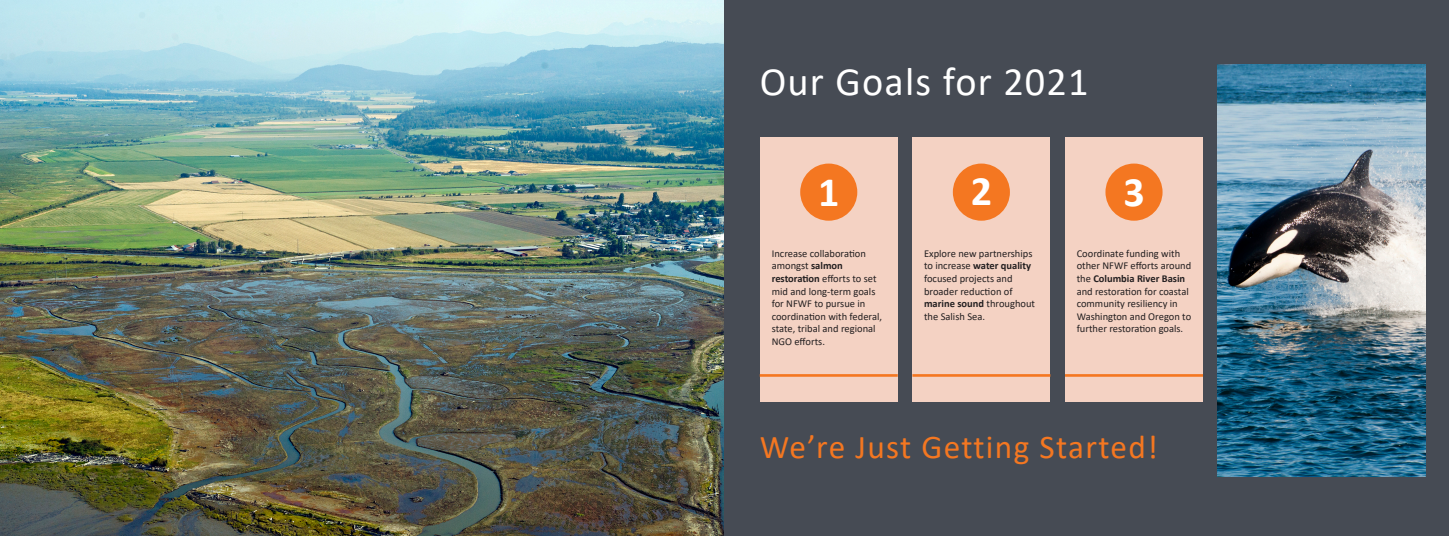
<style>
.page{position:relative;width:1449px;height:536px;background:#fff}
.page>*{position:absolute;margin:0;border:0;box-sizing:border-box;transform-origin:0 0}
.t1{font:700 42px "Calibri";color:#fff}
.t2{font:40.25px "Calibri";letter-spacing:.03em;color:#fff}
.t3{font:33.25px "Calibri";letter-spacing:.04em;color:#f47721}
.t4{font:10.5px/12.6px "Calibri";color:#231f20}
.s1{font-weight:700}
</style>
<div class="page">
<img style="left:0;top:0;width:724px;height:535px">
<div style="left:724px;top:0;width:725px;height:536px;background:#464b54"></div>
<div style="left:760px;top:137px;width:138px;height:265px;background:#f4d2c3"></div>
<div style="left:912px;top:137px;width:138px;height:265px;background:#f4d2c3"></div>
<div style="left:1065px;top:137px;width:138px;height:265px;background:#f4d2c3"></div>
<div style="left:800px;top:163px;width:57px;height:57px;background:#f47721;border-radius:50%"></div>
<div style="left:953px;top:163px;width:57px;height:57px;background:#f47721;border-radius:50%"></div>
<div style="left:1105px;top:163px;width:58px;height:57px;background:#f47721;border-radius:50%"></div>
<hr style="left:760px;top:374px;width:138px;height:2px;background:#f47721">
<hr style="left:912px;top:374px;width:138px;height:2px;background:#f47721">
<hr style="left:1065px;top:374px;width:138px;height:2px;background:#f47721">
<img style="left:1217px;top:64px;width:208px;height:412px">
<p class="t2" style="left:760px;top:53px;width:330px">Our Goals for 2021</p>
<p class="t1" style="left:818px;top:162px;width:23px">1</p>
<p class="t1" style="left:971px;top:161px;width:23px">2</p>
<p class="t1" style="left:1123px;top:162px;width:23px">3</p>
<p class="t4" style="left:772px;top:247px;width:112px">Increase collaboration amongst <span class="s1">salmon restoration</span> efforts to set mid and long-term goals for NFWF to pursue in coordination with federal, state, tribal and regional<br>NGO efforts.</p>
<p class="t4" style="left:924px;top:247px;width:113px">Explore new partnerships to increase <span class="s1">water quality </span>focused projects and broader reduction of <span class="s1">marine sound</span> throughout the Salish Sea.</p>
<p class="t4" style="left:1077px;top:247px;width:116px">Coordinate funding with other NFWF efforts around the <span class="s1">Columbia River Basin </span>and restoration for coastal community resiliency in<br>Washington and Oregon to further restoration goals.</p>
<p class="t3" style="left:760px;top:423px;width:400px">We’re Just Getting Started!</p>
</div>
